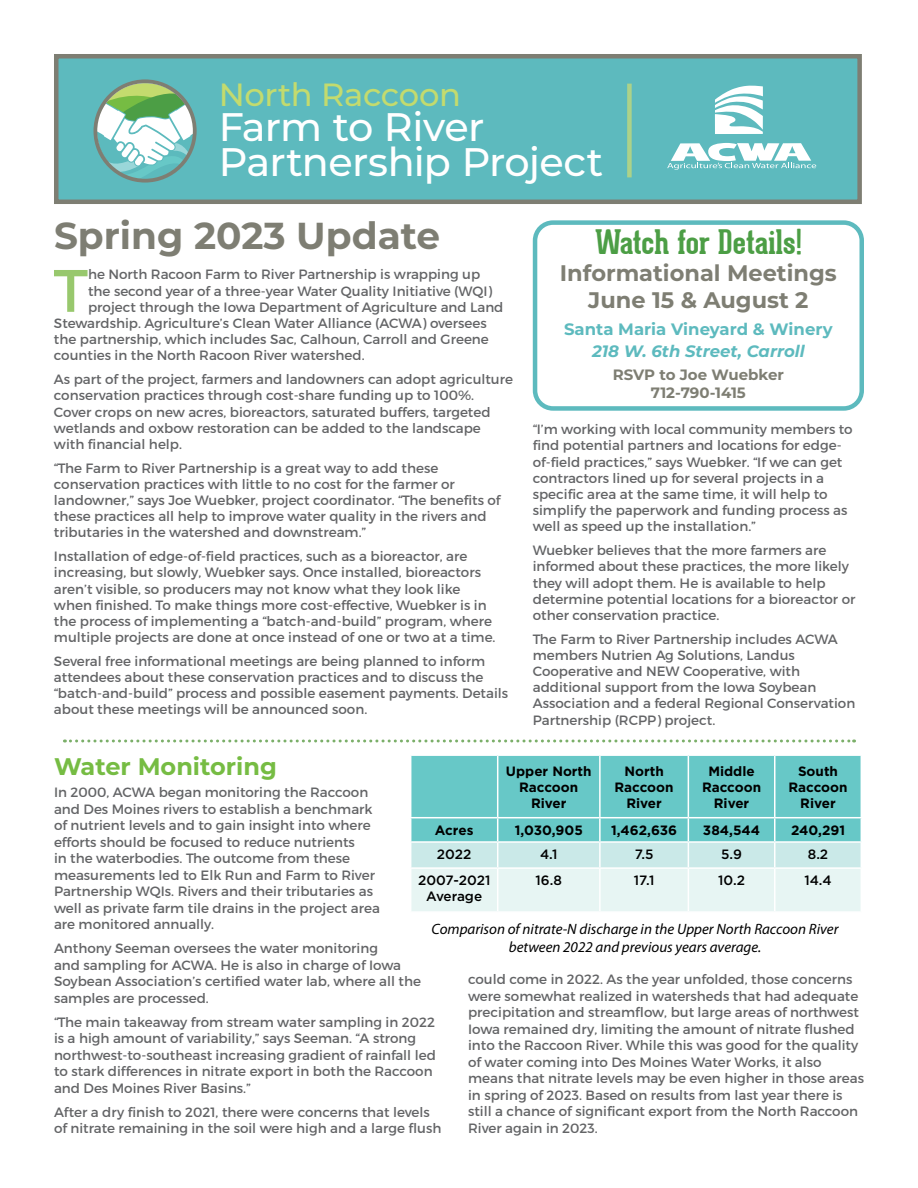
<style>
.page{position:relative;width:918px;height:1188px;background:#fff}
.page>*{position:absolute;margin:0;border:0;box-sizing:border-box;transform-origin:0 0}
.t1{font:59.85px "Montserrat";color:#98c86d}
.t2{font:500 39.75px/35.2px "Montserrat";letter-spacing:-.02em;color:#fff}
.t3{font:700 37.5px "Montserrat";color:#7e7e73}
.t4{font:700 33px "Geared Slab";color:#4c9e45}
.t5{font:500 32.1px "Montserrat";letter-spacing:-.015em;color:#c3db6e}
.t6{font:700 24px "Montserrat";color:#76bc43}
.t7{font:700 22.5px/27px "Montserrat";color:#7e7e73;text-align:center}
.t8{font:700 16.5px "Montserrat";color:#5dbabe}
.t9{font:italic 700 16.5px "Montserrat";color:#5dbabe}
.t10{font:italic 15px/18px "Myriad Pro";color:#000;text-align:center}
.t11{font:700 15px/18px "Montserrat";color:#7e7e73;text-align:center}
.t12{font:13.5px/16.2px "Montserrat";color:#636466}
.t13{font:700 13.5px/16.2px "Gotham";color:#000;text-align:center}
.t14{font:500 13.5px/16.2px "Gotham";color:#000;text-align:center}
</style>
<div class="page">
<div style="left:54px;top:54px;width:808px;height:150px;background:#5dbabe;border:4px solid #7e7e73"></div>
<div style="left:627px;top:84px;width:5px;height:93px;background:#acd289"></div>
<svg style="left:715px;top:86px;width:48px;height:48px"></svg>
<svg style="left:667px;top:143px;width:149px;height:27px"></svg>
<svg style="left:94px;top:79px;width:103px;height:104px"></svg>
<svg style="left:410px;top:756px;width:452px;height:155px;background:#9ddad9"></svg>
<hr style="left:410px;top:867px;width:88px;height:2px;background:#fff">
<hr style="left:410px;top:869px;width:1px;height:42px;background:#fff">
<hr style="left:498px;top:867px;width:102px;height:2px;background:#fff">
<hr style="left:497px;top:869px;width:1px;height:42px;background:#fff">
<hr style="left:600px;top:867px;width:88px;height:2px;background:#fff">
<hr style="left:599px;top:869px;width:2px;height:42px;background:#fff">
<hr style="left:688px;top:867px;width:87px;height:2px;background:#fff">
<hr style="left:688px;top:869px;width:1px;height:42px;background:#fff">
<hr style="left:775px;top:867px;width:87px;height:2px;background:#fff">
<hr style="left:774px;top:869px;width:2px;height:42px;background:#fff">
<hr style="left:861px;top:869px;width:1px;height:42px;background:#fff">
<hr style="left:410px;top:756px;width:1px;height:61px;background:#fff">
<hr style="left:497px;top:756px;width:1px;height:61px;background:#fff">
<hr style="left:599px;top:756px;width:2px;height:61px;background:#fff">
<hr style="left:688px;top:756px;width:1px;height:61px;background:#fff">
<hr style="left:774px;top:756px;width:2px;height:61px;background:#fff">
<hr style="left:861px;top:756px;width:1px;height:61px;background:#fff">
<hr style="left:410px;top:817px;width:88px;height:1px;background:#fff">
<hr style="left:498px;top:817px;width:102px;height:1px;background:#fff">
<hr style="left:600px;top:817px;width:88px;height:1px;background:#fff">
<hr style="left:688px;top:817px;width:87px;height:1px;background:#fff">
<hr style="left:775px;top:817px;width:87px;height:1px;background:#fff">
<svg style="left:64px;top:740px;width:791px;height:2px"></svg>
<div style="left:533px;top:220px;width:331px;height:191px;border:4px solid #5dbabe;border-radius:18px"></div>
<h3 class="t5" style="left:219px;top:72px;width:244px">North Raccoon</h3>
<h2 class="t2" style="left:219px;top:107px;width:386px">Farm to River<br>Partnership Project</h2>
<h3 class="t3" style="left:54px;top:209px;width:388px">Spring 2023 Update</h3>
<h3 class="t4" style="left:595px;top:221px;width:208px">Watch for Details!</h3>
<h3 class="t7" style="left:560px;top:258px;width:278px">Informational Meetings<br>June 15 &amp; August 2</h3>
<p class="t8" style="left:564px;top:317px;width:270px">Santa Maria Vineyard &amp; Winery</p>
<p class="t9" style="left:592px;top:339px;width:214px">218 W. 6th Street, Carroll</p>
<p class="t11" style="left:613px;top:365px;width:173px">RSVP to Joe Wuebker<br>712-790-1415</p>
<h1 class="t1" style="left:53px;top:254px;width:36px">T</h1>
<p class="t12" style="left:88px;top:266px;width:394px">he North Racoon Farm to River Partnership is wrapping up</p>
<p class="t12" style="left:88px;top:283px;width:406px">the second year of a three-year Water Quality Initiative (WQI)</p>
<p class="t12" style="left:88px;top:299px;width:417px">project through the Iowa Department of Agriculture and Land</p>
<p class="t12" style="left:54px;top:315px;width:434px">Stewardship. Agriculture’s Clean Water Alliance (ACWA) oversees</p>
<p class="t12" style="left:54px;top:331px;width:436px">the partnership, which includes Sac, Calhoun, Carroll and Greene</p>
<p class="t12" style="left:54px;top:347px;width:312px">counties in the North Racoon River watershed.</p>
<p class="t12" style="left:54px;top:371px;width:461px">As part of the project, farmers and landowners can adopt agriculture conservation practices through cost-share funding up to 100%.<br>Cover crops on new acres, bioreactors, saturated buffers, targeted wetlands and oxbow restoration can be added to the landscape with financial help.</p>
<p class="t12" style="left:54px;top:460px;width:448px">“The Farm to River Partnership is a great way to add these conservation practices with little to no cost for the farmer or landowner,” says Joe Wuebker, project coordinator. “The benefits of these practices all help to improve water quality in the rivers and tributaries in the watershed and downstream.”</p>
<p class="t12" style="left:54px;top:548px;width:443px">Installation of edge-of-field practices, such as a bioreactor, are increasing, but slowly, Wuebker says. Once installed, bioreactors aren’t visible, so producers may not know what they look like when finished. To make things more cost-effective, Wuebker is in the process of implementing a “batch-and-build” program, where multiple projects are done at once instead of one or two at a time.</p>
<p class="t12" style="left:54px;top:653px;width:456px">Several free informational meetings are being planned to inform attendees about these conservation practices and to discuss the “batch-and-build” process and possible easement payments. Details about these meetings will be announced soon.</p>
<h3 class="t6" style="left:54px;top:749px;width:224px">Water Monitoring</h3>
<p class="t12" style="left:54px;top:784px;width:328px">In 2000, ACWA began monitoring the Raccoon and Des Moines rivers to establish a benchmark of nutrient levels and to gain insight into where efforts should be focused to reduce nutrients<br>in the waterbodies. The outcome from these measurements led to Elk Run and Farm to River Partnership WQIs. Rivers and their tributaries as well as private farm tile drains in the project area are monitored annually.</p>
<p class="t12" style="left:54px;top:940px;width:369px">Anthony Seeman oversees the water monitoring<br>and sampling for ACWA. He is also in charge of Iowa Soybean Association’s certified water lab, where all the samples are processed.</p>
<p class="t12" style="left:54px;top:1014px;width:383px">“The main takeaway from stream water sampling in 2022 is a high amount of variability,” says Seeman. “A strong northwest-to-southeast increasing gradient of rainfall led to stark differences in nitrate export in both the Raccoon and Des Moines River Basins.”</p>
<p class="t12" style="left:54px;top:1104px;width:389px">After a dry finish to 2021, there were concerns that levels of nitrate remaining in the soil were high and a large flush</p>
<p class="t12" style="left:533px;top:421px;width:321px">“I’m working with local community members to find potential partners and locations for edge&shy;of-field practices,” says Wuebker. “If we can get contractors lined up for several projects in a specific area at the same time, it will help to simplify the paperwork and funding process as well as speed up the installation.”</p>
<p class="t12" style="left:533px;top:542px;width:324px">Wuebker believes that the more farmers are informed about these practices, the more likely they will adopt them. He is available to help determine potential locations for a bioreactor or other conservation practice.</p>
<p class="t12" style="left:533px;top:631px;width:324px">The Farm to River Partnership includes ACWA members Nutrien Ag Solutions, Landus Cooperative and NEW Cooperative, with additional support from the Iowa Soybean Association and a federal Regional Conservation Partnership (RCPP) project.</p>
<p class="t13" style="left:506px;top:763px;width:87px">Upper North<br>Raccoon<br>River</p>
<p class="t13" style="left:615px;top:763px;width:61px">North<br>Raccoon<br>River</p>
<p class="t13" style="left:702px;top:763px;width:61px">Middle<br>Raccoon<br>River</p>
<p class="t13" style="left:788px;top:763px;width:61px">South<br>Raccoon<br>River</p>
<p class="t13" style="left:435px;top:822px;width:40px">Acres</p>
<p class="t13" style="left:515px;top:822px;width:70px">1,030,905</p>
<p class="t13" style="left:611px;top:822px;width:68px">1,462,636</p>
<p class="t13" style="left:703px;top:822px;width:59px">384,544</p>
<p class="t13" style="left:791px;top:822px;width:56px">240,291</p>
<p class="t14" style="left:437px;top:846px;width:36px">2022</p>
<p class="t14" style="left:540px;top:846px;width:19px">4.1</p>
<p class="t14" style="left:635px;top:846px;width:20px">7.5</p>
<p class="t14" style="left:721px;top:846px;width:22px">5.9</p>
<p class="t14" style="left:808px;top:846px;width:22px">8.2</p>
<p class="t14" style="left:418px;top:872px;width:74px">2007-2021<br>Average</p>
<p class="t14" style="left:536px;top:872px;width:28px">16.8</p>
<p class="t14" style="left:634px;top:872px;width:22px">17.1</p>
<p class="t14" style="left:718px;top:872px;width:28px">10.2</p>
<p class="t14" style="left:804px;top:872px;width:29px">14.4</p>
<p class="t10" style="left:432px;top:919px;width:408px">Comparison of nitrate-N discharge in the Upper North Raccoon River between 2022 and previous years average.</p>
<p class="t12" style="left:468px;top:971px;width:397px">could come in 2022. As the year unfolded, those concerns were somewhat realized in watersheds that had adequate precipitation and streamflow, but large areas of northwest Iowa remained dry, limiting the amount of nitrate flushed into the Raccoon River. While this was good for the quality of water coming into Des Moines Water Works, it also means that nitrate levels may be even higher in those areas in spring of 2023. Based on results from last year there is still a chance of significant export from the North Raccoon River again in 2023.</p>
</div>
